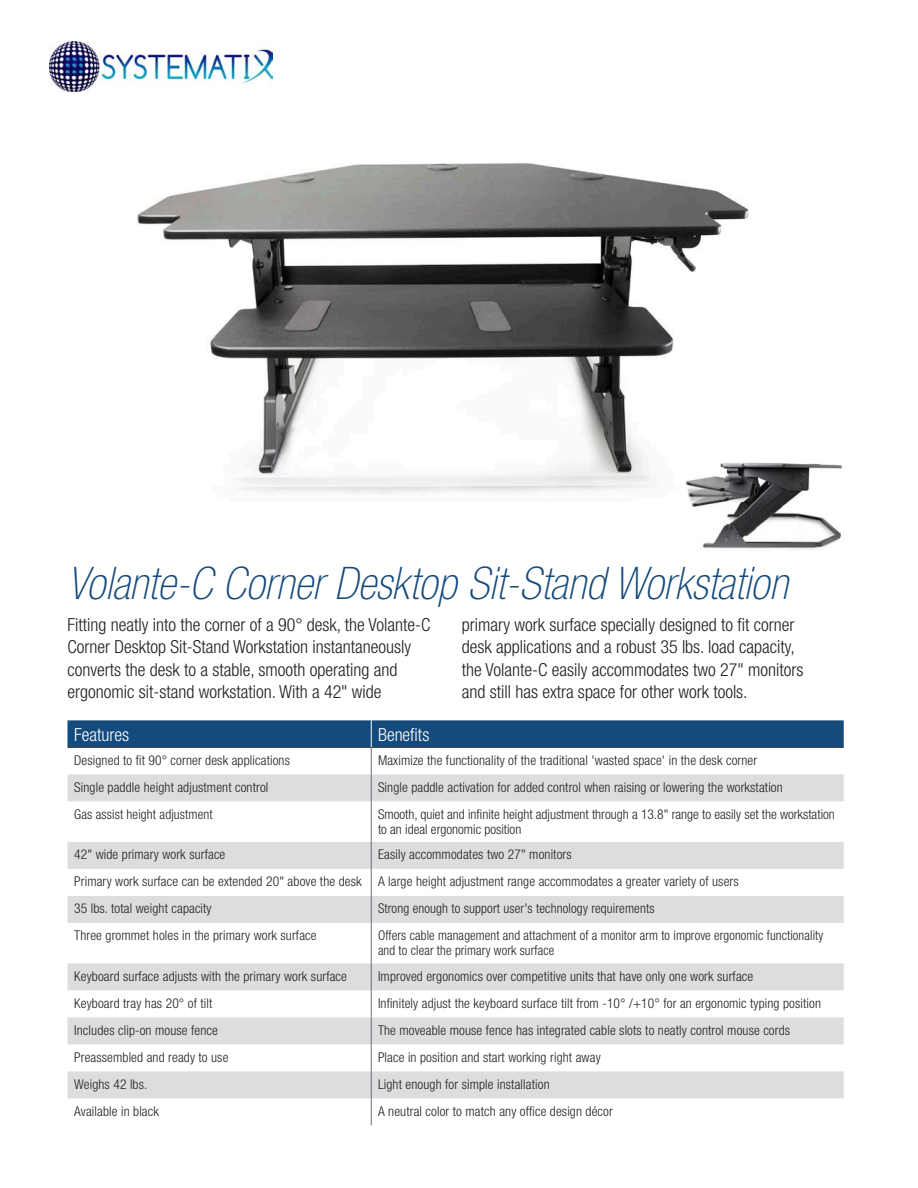
<style>
.page{position:relative;width:918px;height:1188px;background:#fff}
.page>*{position:absolute;margin:0;border:0;box-sizing:border-box;transform-origin:0 0}
.Description{font:italic 100 condensed 45px "Helvetica Neue";color:#144a7c}
.Description-2{font:300 condensed 18px/22.5px "Helvetica Neue";color:#231f20}
.t1{font:300 condensed 18px "Helvetica Neue";color:#fff}
.Chart-features_benef{font:300 condensed 13.5px/15px "Helvetica Neue";letter-spacing:.01em;color:#231f20}
.Chart-features_benef-2{font:300 condensed 13.5px/15px "Helvetica Neue";letter-spacing:.01em;color:#231f20;scale:.96 1}
</style>
<div class="page">
<img style="left:137px;top:163px;width:612px;height:331px">
<img style="left:685px;top:457px;width:158px;height:93px">
<svg style="left:68px;top:801px;width:776px;height:297px"></svg>
<svg style="left:68px;top:720px;width:776px;height:81px"></svg>
<hr style="left:371px;top:801px;width:1px;height:41px;background:#6c6d70">
<svg style="left:371px;top:842px;width:1px;height:81px"></svg>
<hr style="left:371px;top:923px;width:1px;height:40px;background:#6c6d70">
<svg style="left:371px;top:963px;width:1px;height:162px"></svg>
<img style="left:49px;top:42px;width:223px;height:50px">
<p class="Description" style="left:68px;top:558px;width:722px">Volante-C Corner Desktop Sit-Stand Workstation</p>
<p class="Description-2" style="left:68px;top:613px;width:365px">Fitting neatly into the corner of a 90° desk, the Volante-C Corner Desktop Sit-Stand Workstation instantaneously converts the desk to a stable, smooth operating and ergonomic sit-stand workstation. With a 42" wide</p>
<p class="Description-2" style="left:462px;top:613px;width:343px">primary work surface specially designed to fit corner desk applications and a robust 35 lbs. load capacity, the Volante-C easily accommodates two 27" monitors and still has extra space for other work tools.</p>
<p class="t1" style="left:74px;top:724px;width:57px">Features</p>
<p class="t1" style="left:378px;top:724px;width:53px">Benefits</p>
<p class="Chart-features_benef" style="left:74px;top:753px;width:217px">Designed to fit 90° corner desk applications</p>
<p class="Chart-features_benef" style="left:378px;top:753px;width:381px">Maximize the functionality of the traditional 'wasted space' in the desk corner</p>
<p class="Chart-features_benef" style="left:74px;top:780px;width:196px">Single paddle height adjustment control</p>
<p class="Chart-features_benef" style="left:378px;top:780px;width:406px">Single paddle activation for added control when raising or lowering the workstation</p>
<p class="Chart-features_benef" style="left:74px;top:807px;width:140px">Gas assist height adjustment</p>
<p class="Chart-features_benef" style="left:378px;top:807px;width:458px">Smooth, quiet and infinite height adjustment through a 13.8" range to easily set the workstation to an ideal ergonomic position</p>
<p class="Chart-features_benef" style="left:74px;top:847px;width:153px">42" wide primary work surface</p>
<p class="Chart-features_benef" style="left:378px;top:847px;width:195px">Easily accommodates two 27" monitors</p>
<p class="Chart-features_benef" style="left:74px;top:874px;width:289px">Primary work surface can be extended 20" above the desk</p>
<p class="Chart-features_benef" style="left:378px;top:874px;width:362px">A large height adjustment range accommodates a greater variety of users</p>
<p class="Chart-features_benef" style="left:74px;top:901px;width:139px">35 lbs. total weight capacity</p>
<p class="Chart-features_benef" style="left:378px;top:901px;width:278px">Strong enough to support user's technology requirements</p>
<p class="Chart-features_benef" style="left:74px;top:928px;width:244px">Three grommet holes in the primary work surface</p>
<p class="Chart-features_benef-2" style="left:378px;top:928px;width:465px">Offers cable management and attachment of a monitor arm to improve ergonomic functionality and to clear the primary work surface</p>
<p class="Chart-features_benef" style="left:74px;top:969px;width:274px">Keyboard surface adjusts with the primary work surface</p>
<p class="Chart-features_benef" style="left:378px;top:969px;width:377px">Improved ergonomics over competitive units that have only one work surface</p>
<p class="Chart-features_benef" style="left:74px;top:996px;width:140px">Keyboard tray has 20° of tilt</p>
<p class="Chart-features_benef" style="left:378px;top:996px;width:445px">Infinitely adjust the keyboard surface tilt from -10°◦/+10° for an ergonomic typing position</p>
<p class="Chart-features_benef" style="left:74px;top:1023px;width:145px">Includes clip-on mouse fence</p>
<p class="Chart-features_benef" style="left:378px;top:1023px;width:414px">The moveable mouse fence has integrated cable slots to neatly control mouse cords</p>
<p class="Chart-features_benef" style="left:74px;top:1050px;width:156px">Preassembled and ready to use</p>
<p class="Chart-features_benef" style="left:378px;top:1050px;width:224px">Place in position and start working right away</p>
<p class="Chart-features_benef" style="left:74px;top:1077px;width:75px">Weighs 42 lbs.</p>
<p class="Chart-features_benef" style="left:378px;top:1077px;width:173px">Light enough for simple installation</p>
<p class="Chart-features_benef" style="left:74px;top:1104px;width:86px">Available in black</p>
<p class="Chart-features_benef" style="left:378px;top:1104px;width:236px">A neutral color to match any office design décor</p>
</div>
